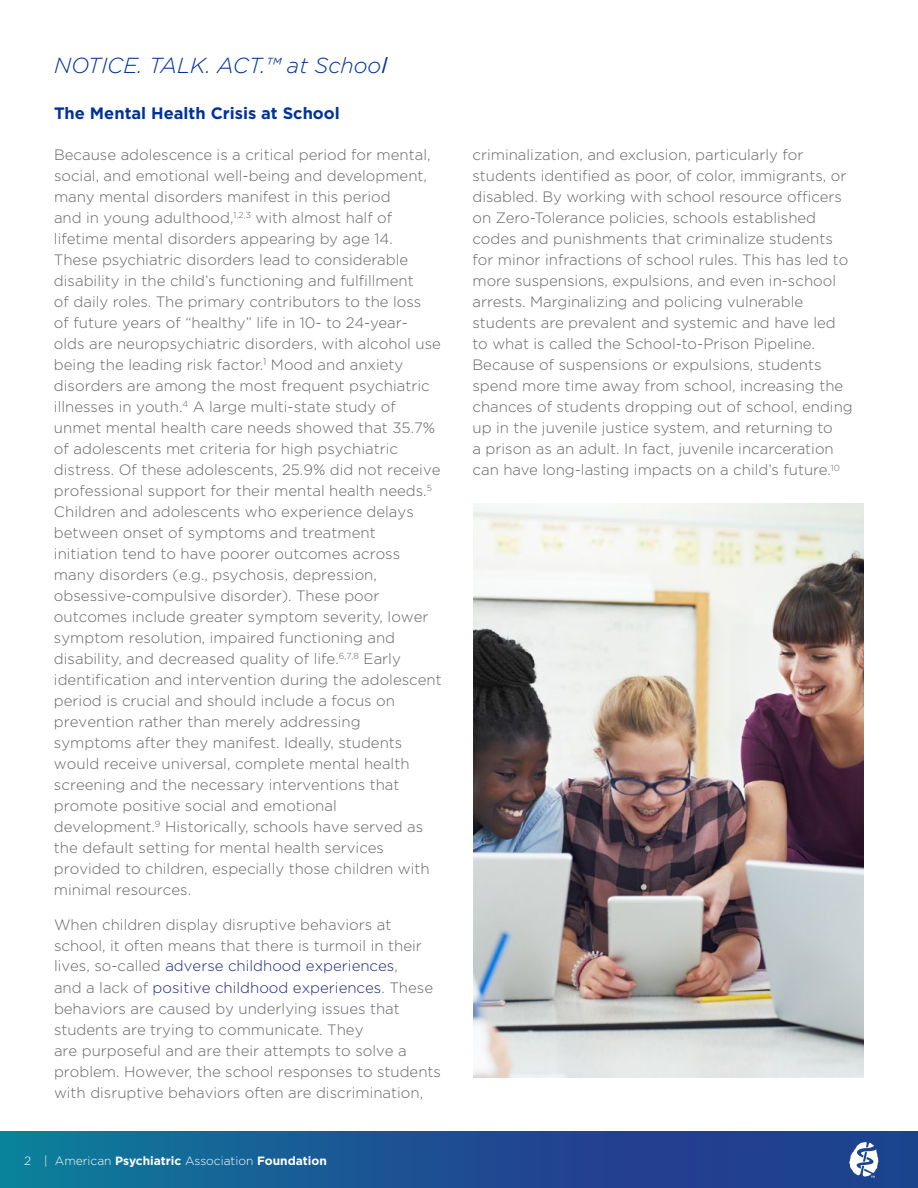
<style>
.page{position:relative;width:918px;height:1188px;background:#fff}
.page>*{position:absolute;margin:0;border:0;box-sizing:border-box;transform-origin:0 0}
.t1{font:italic 300 21.75px "Gotham";color:#039}
.t2{font:700 16.5px "Gotham";color:#039}
.t3{font:300 15px/21px "Gotham";color:#646464}
.t4{font:300 12px "Gotham";color:#fff}
.s1{font-weight:400}
.s2{color:#1b257e}
.s3{color:#1d247e}
.s4{font-weight:700}
</style>
<div class="page">
<svg style="left:0;top:1132px;width:918px;height:56px;background:#1a5493"></svg>
<svg style="left:849px;top:1142px;width:29px;height:36px"></svg>
<img style="left:473px;top:503px;width:390px;height:574px">
<h1 class="t1" style="left:54px;top:51px;width:335px">NOTICE. TALK. ACT.™ at Schoo<span class="s1">l</span></h1>
<p class="t2" style="left:54px;top:102px;width:287px">The Mental Health Crisis at School</p>
<p class="t3" style="left:54px;top:144px;width:389px">Because adolescence is a critical period for mental, social, and emotional well-being and development, many mental disorders manifest in this period<br>and in young adulthood,<sup>1,2,3</sup> with almost half of lifetime mental disorders appearing by age 14.<br>These psychiatric disorders lead to considerable disability in the child’s functioning and fulfillment<br>of daily roles. The primary contributors to the loss<br>of future years of “healthy” life in 10- to 24-year&shy;olds are neuropsychiatric disorders, with alcohol use being the leading risk factor.<sup>1</sup> Mood and anxiety disorders are among the most frequent psychiatric illnesses in youth.<sup>4</sup> A large multi-state study of unmet mental health care needs showed that 35.7% of adolescents met criteria for high psychiatric distress. Of these adolescents, 25.9% did not receive professional support for their mental health needs.<sup>5<br></sup>Children and adolescents who experience delays between onset of symptoms and treatment initiation tend to have poorer outcomes across many disorders (e.g., psychosis, depression, obsessive-compulsive disorder). These poor outcomes include greater symptom severity, lower symptom resolution, impaired functioning and disability, and decreased quality of life.<sup>6,7,8</sup> Early identification and intervention during the adolescent period is crucial and should include a focus on prevention rather than merely addressing symptoms after they manifest. Ideally, students would receive universal, complete mental health screening and the necessary interventions that promote positive social and emotional development.<sup>9</sup> Historically, schools have served as the default setting for mental health services provided to children, especially those children with minimal resources.</p>
<p class="t3" style="left:54px;top:913px;width:389px">When children display disruptive behaviors at school, it often means that there is turmoil in their lives, so-called <span class="s2">adverse childhood experiences</span>,<br>and a lack of <span class="s3">positive childhood experiences</span>. These behaviors are caused by underlying issues that students are trying to communicate. They<br>are purposeful and are their attempts to solve a problem. However, the school responses to students with disruptive behaviors often are discrimination,</p>
<p class="t4" style="left:24px;top:1153px;width:304px">2 | American <span class="s4">Psychiatric</span> Association <span class="s4">Foundation</span></p>
<p class="t3" style="left:473px;top:144px;width:382px">criminalization, and exclusion, particularly for students identified as poor, of color, immigrants, or disabled. By working with school resource officers on Zero-Tolerance policies, schools established codes and punishments that criminalize students for minor infractions of school rules. This has led to more suspensions, expulsions, and even in-school arrests. Marginalizing and policing vulnerable students are prevalent and systemic and have led to what is called the School-to-Prison Pipeline.<br>Because of suspensions or expulsions, students spend more time away from school, increasing the chances of students dropping out of school, ending up in the juvenile justice system, and returning to<br>a prison as an adult. In fact, juvenile incarceration can have long-lasting impacts on a child’s future.<sup>10</sup></p>
</div>
